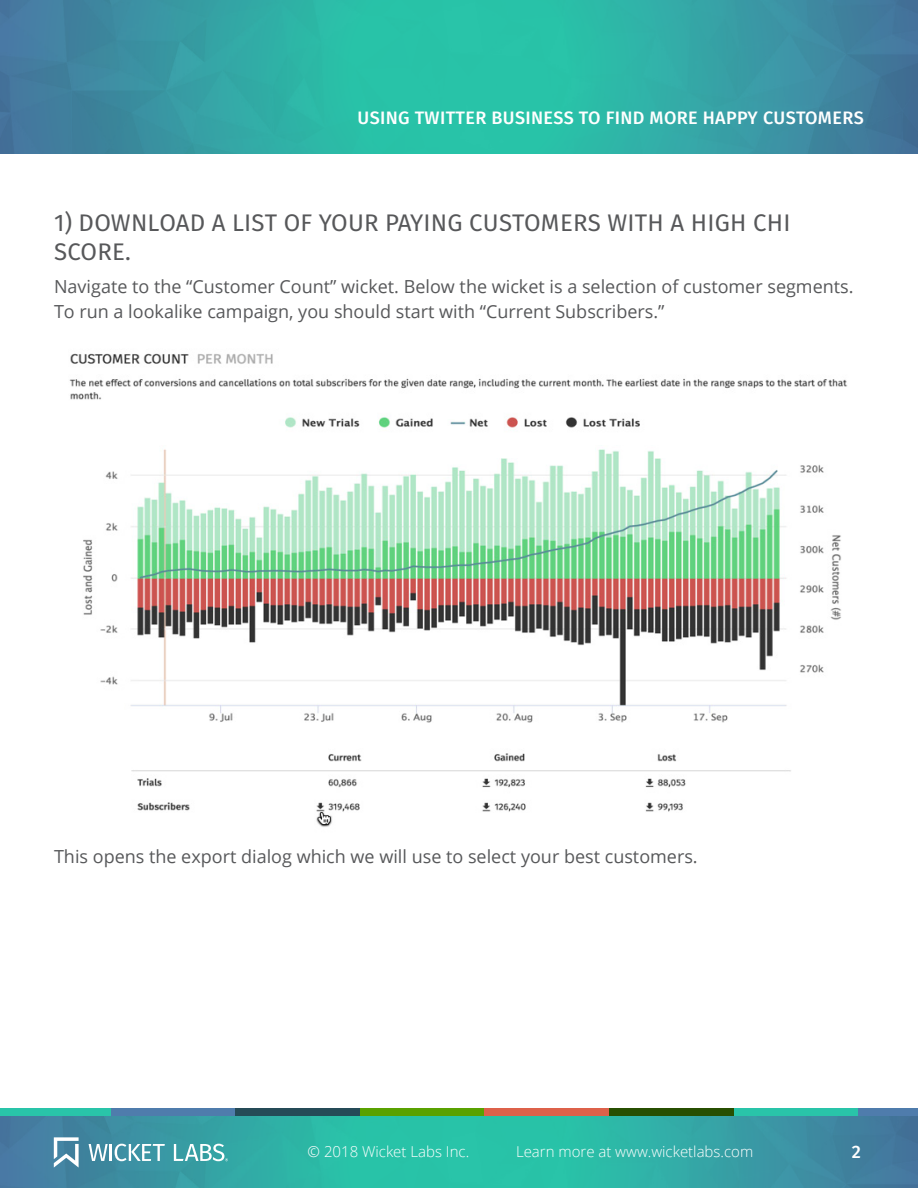
<style>
.page{position:relative;width:918px;height:1188px;background:#fff}
.page>*{position:absolute;margin:0;border:0;box-sizing:border-box;transform-origin:0 0}
.t1{font:24px/28.8px "Fira Sans";letter-spacing:.01em;color:#57585a}
.Body_Text{font:18px/25.5px "Open Sans";color:#57585a}
.Section_Header_-_Ali{font:500 18px "Fira Sans";letter-spacing:.02em;color:#fff}
.t2{font:300 15px "Open Sans";color:#fff}
</style>
<div class="page">
<div style="left:0;top:1108px;width:111px;height:8px;background:#29c4a9"></div>
<div style="left:734px;top:1108px;width:124px;height:8px;background:#29c4a9"></div>
<div style="left:111px;top:1108px;width:125px;height:8px;background:#4f7cac"></div>
<div style="left:858px;top:1108px;width:60px;height:8px;background:#4f7cac"></div>
<div style="left:236px;top:1108px;width:124px;height:8px;background:#254b57"></div>
<div style="left:360px;top:1108px;width:124px;height:8px;background:#59a100"></div>
<div style="left:484px;top:1108px;width:125px;height:8px;background:#dd614a"></div>
<div style="left:609px;top:1108px;width:125px;height:8px;background:#274f01"></div>
<img style="left:0;top:0;width:918px;height:153px">
<img style="left:0;top:1116px;width:918px;height:72px">
<svg style="left:54px;top:1137px;width:25px;height:31px"></svg>
<svg style="left:89px;top:1144px;width:76px;height:17px"></svg>
<svg style="left:174px;top:1144px;width:54px;height:17px"></svg>
<img style="left:69px;top:353px;width:778px;height:474px">
<p class="Section_Header_-_Ali" style="left:358px;top:105px;width:508px">USING TWITTER BUSINESS TO FIND MORE HAPPY CUSTOMERS</p>
<h3 class="t1" style="left:54px;top:208px;width:738px">1) DOWNLOAD A LIST OF YOUR PAYING CUSTOMERS WITH A HIGH CHI<br>SCORE.</h3>
<p class="Body_Text" style="left:54px;top:273px;width:801px">Navigate to the “Customer Count” wicket. Below the wicket is a selection of customer segments.<br>To run a lookalike campaign, you should start with “Current Subscribers.”</p>
<p class="Body_Text" style="left:54px;top:843px;width:645px">This opens the export dialog which we will use to select your best customers.</p>
<p class="t2" style="left:308px;top:1142px;width:163px">© 2018 Wicket Labs Inc.</p>
<p class="t2" style="left:516px;top:1142px;width:239px">Learn more at www.wicketlabs.com</p>
<p class="Section_Header_-_Ali" style="left:852px;top:1139px;width:11px">2</p>
</div>
